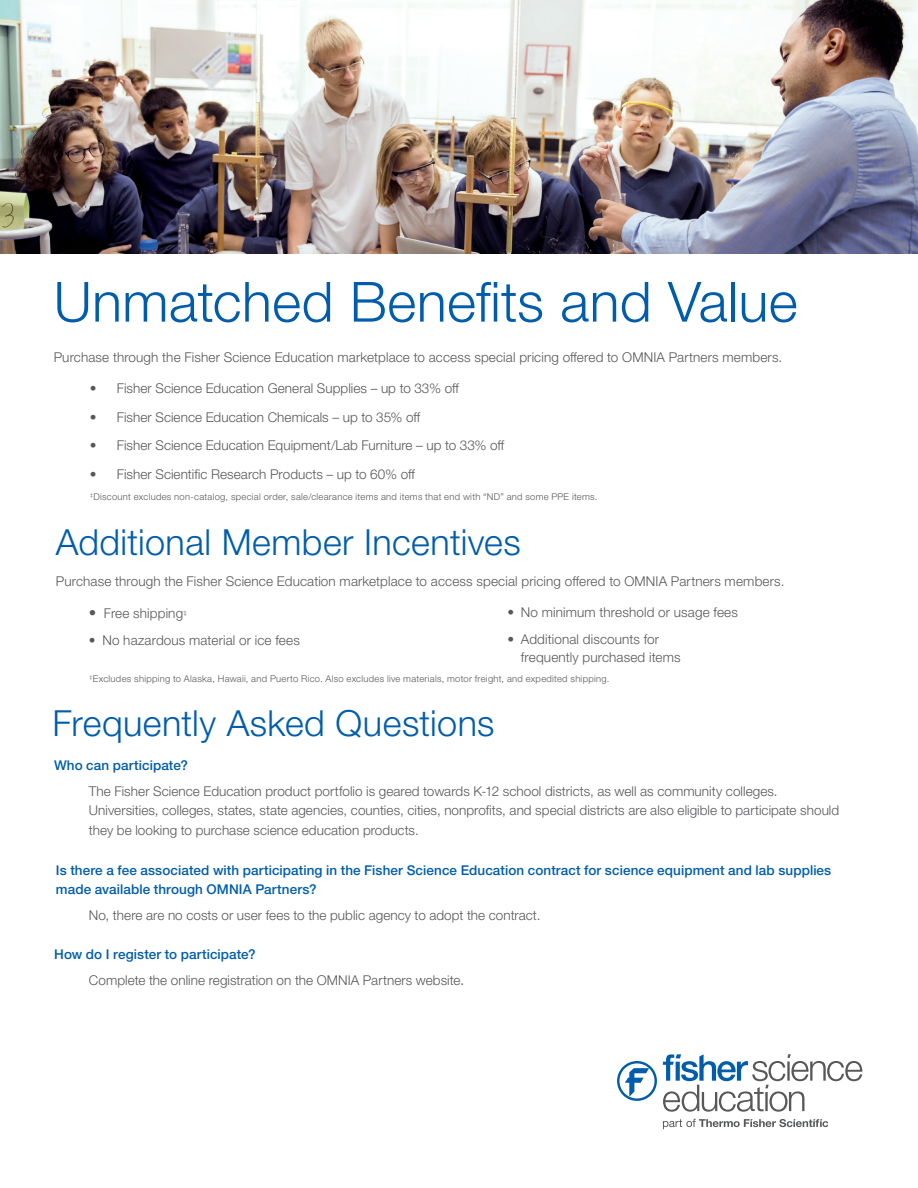
<style>
.page{position:relative;width:918px;height:1188px;background:#fff}
.page>*{position:absolute;margin:0;border:0;box-sizing:border-box;transform-origin:0 0}
.Front_Cover_Headline{font:300 55.5px "Helvetica Neue LTW1 G";letter-spacing:.005em;color:#015dab}
.Front_Cover_Headline-2{font:300 36px "Helvetica Neue LTW1 G";letter-spacing:.01em;color:#015dab}
.Bullet_Copy_3{font:300 13.5px/19.5px "Helvetica Neue LTW1 G";letter-spacing:.005em;color:#57585a}
.Subhead_Main{font:300 13.5px "Helvetica Neue LTW1 G";letter-spacing:.01em;color:#57585a}
.Bullet_Copy_3-2{font:500 13.5px/19.5px "Helvetica Neue LTW1 G";letter-spacing:.005em;color:#015dab}
.Bullet_Copy_3-3{font:300 9.3px "Helvetica Neue LTW1 G";letter-spacing:.03em;color:#57585a}
.s1{font-size:15px}
</style>
<div class="page">
<img style="left:0;top:0;width:918px;height:254px">
<svg style="left:663px;top:1119px;width:165px;height:10px"></svg>
<svg style="left:617px;top:1061px;width:40px;height:40px"></svg>
<svg style="left:663px;top:1054px;width:199px;height:58px"></svg>
<p class="Front_Cover_Headline" style="left:54px;top:268px;width:745px">Unmatched Benefits and Value</p>
<p class="Subhead_Main" style="left:54px;top:349px;width:730px">Purchase through the Fisher Science Education marketplace to access special pricing offered to OMNIA Partners members.</p>
<p class="Bullet_Copy_3" style="left:90px;top:378px;width:371px">• Fisher Science Education General Supplies – up to 33% off</p>
<p class="Bullet_Copy_3" style="left:90px;top:407px;width:332px">• Fisher Science Education Chemicals – up to 35% off</p>
<p class="Bullet_Copy_3" style="left:90px;top:435px;width:416px">• Fisher Science Education Equipment/Lab Furniture – up to 33% off</p>
<p class="Bullet_Copy_3" style="left:90px;top:464px;width:327px">• Fisher Scientific Research Products – up to 60% off</p>
<p class="Bullet_Copy_3-3" style="left:90px;top:491px;width:509px"><sup>‡</sup>Discount excludes non-catalog, special order, sale/clearance items and items that end with “ND” and some PPE items.</p>
<p class="Front_Cover_Headline-2" style="left:56px;top:520px;width:467px">Additional Member Incentives</p>
<p class="Subhead_Main" style="left:56px;top:573px;width:730px">Purchase through the Fisher Science Education marketplace to access special pricing offered to OMNIA Partners members.</p>
<p class="Bullet_Copy_3" style="left:507px;top:602px;width:232px">• No minimum threshold or usage fees</p>
<p class="Bullet_Copy_3" style="left:521px;top:630px;width:161px;line-height:18px;text-indent:-14px">• Additional discounts for frequently purchased items</p>
<p class="Bullet_Copy_3-3" style="left:89px;top:673px;width:521px"><sup>‡</sup>Excludes shipping to Alaska, Hawaii, and Puerto Rico. Also excludes live materials, motor freight, and expedited shipping.</p>
<p class="Bullet_Copy_3" style="left:89px;top:603px;width:99px"><span class="s1">•</span> Free shipping<sup>‡</sup></p>
<p class="Bullet_Copy_3" style="left:89px;top:630px;width:212px">• No hazardous material or ice fees</p>
<p class="Front_Cover_Headline-2" style="left:53px;top:701px;width:443px">Frequently Asked Questions</p>
<p class="Bullet_Copy_3-2" style="left:54px;top:755px;width:135px">Who can participate?</p>
<p class="Bullet_Copy_3" style="left:89px;top:781px;width:752px">The Fisher Science Education product portfolio is geared towards K-12 school districts, as well as community colleges.<br>Universities, colleges, states, state agencies, counties, cities, nonprofits, and special districts are also eligible to participate should they be looking to purchase science education products.</p>
<p class="Bullet_Copy_3-2" style="left:56px;top:860px;width:777px">Is there a fee associated with participating in the Fisher Science Education contract for science equipment and lab supplies made available through OMNIA Partners?</p>
<p class="Bullet_Copy_3" style="left:89px;top:905px;width:453px">No, there are no costs or user fees to the public agency to adopt the contract.</p>
<p class="Bullet_Copy_3-2" style="left:54px;top:944px;width:203px">How do I register to participate?</p>
<p class="Bullet_Copy_3" style="left:89px;top:971px;width:377px">Complete the online registration on the OMNIA Partners website<span class="s1">.</span></p>
</div>
